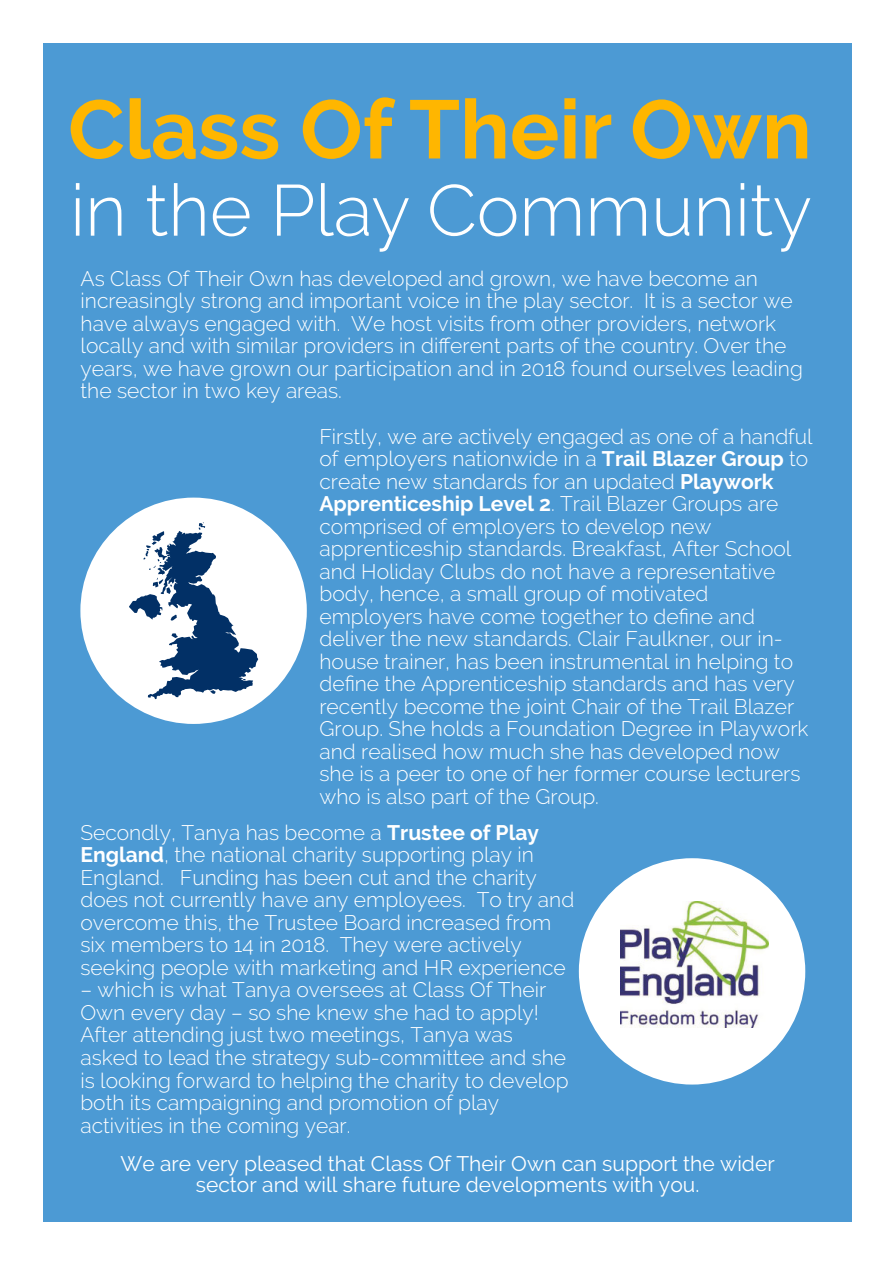
<style>
.page{position:relative;width:894px;height:1264px;background:#fff}
.page>*{position:absolute;margin:0;border:0;box-sizing:border-box;transform-origin:0 0}
.t1{font:700 82.5px "Raleway";color:#ffb600}
.t2{font:300 72px "Raleway";color:#fff}
.t3{font:300 21px/22.5px "Raleway";color:#fff}
.t4{font:21px/21px "Raleway";color:#fff;text-align:center}
.s1{font-weight:700}
</style>
<div class="page">
<div style="left:43px;top:43px;width:808px;height:1178px;background:#4c9ad4"></div>
<div style="left:80px;top:497px;width:227px;height:227px;background:#fff;border-radius:50%"></div>
<svg style="left:129px;top:522px;width:129px;height:177px"></svg>
<div style="left:578px;top:858px;width:227px;height:226px;background:#fff;border-radius:50%"></div>
<img style="left:620px;top:901px;width:148px;height:126px">
<h1 class="t1" style="left:68px;top:81px;width:745px">Class Of Their Own</h1>
<h2 class="t2" style="left:70px;top:168px;width:743px">in the Play Community</h2>
<p class="t3" style="left:80px;top:267px;width:723px">As Class Of Their Own has developed and grown, we have become an increasingly strong and important voice in the play sector. It is a sector we have always engaged with. We host visits from other providers, network locally and with similar providers in different parts of the country. Over the years, we have grown our participation and in 2018 found ourselves leading the sector in two key areas.</p>
<p class="t3" style="left:319px;top:425px;width:494px">Firstly, we are actively engaged as one of a handful of employers nationwide in a <span class="s1">Trail Blazer Group</span> to create new standards for an updated <span class="s1">Playwork Apprenticeship Level 2</span>. Trail Blazer Groups are comprised of employers to develop new apprenticeship standards. Breakfast, After School and Holiday Clubs do not have a representative body, hence, a small group of motivated employers have come together to define and deliver the new standards. Clair Faulkner, our in&shy;house trainer, has been instrumental in helping to define the Apprenticeship standards and has very recently become the joint Chair of the Trail Blazer Group. She holds a Foundation Degree in Playwork and realised how much she has developed now she is a peer to one of her former course lecturers who is also part of the Group.</p>
<p class="t3" style="left:80px;top:821px;width:495px">Secondly, Tanya has become a <span class="s1">Trustee of Play England</span>, the national charity supporting play in England. Funding has been cut and the charity does not currently have any employees. To try and overcome this, the Trustee Board increased from six members to 14 in 2018. They were actively seeking people with marketing and HR experience</p>
<p class="t3" style="left:80px;top:978px;width:489px">– which is what Tanya oversees at Class Of Their Own every day – so she knew she had to apply!<br>After attending just two meetings, Tanya was asked to lead the strategy sub-committee and she is looking forward to helping the charity to develop both its campaigning and promotion of play activities in the coming year.</p>
<p class="t4" style="left:120px;top:1153px;width:655px">We are very pleased that Class Of Their Own can support the wider sector and will share future developments with you.</p>
</div>
